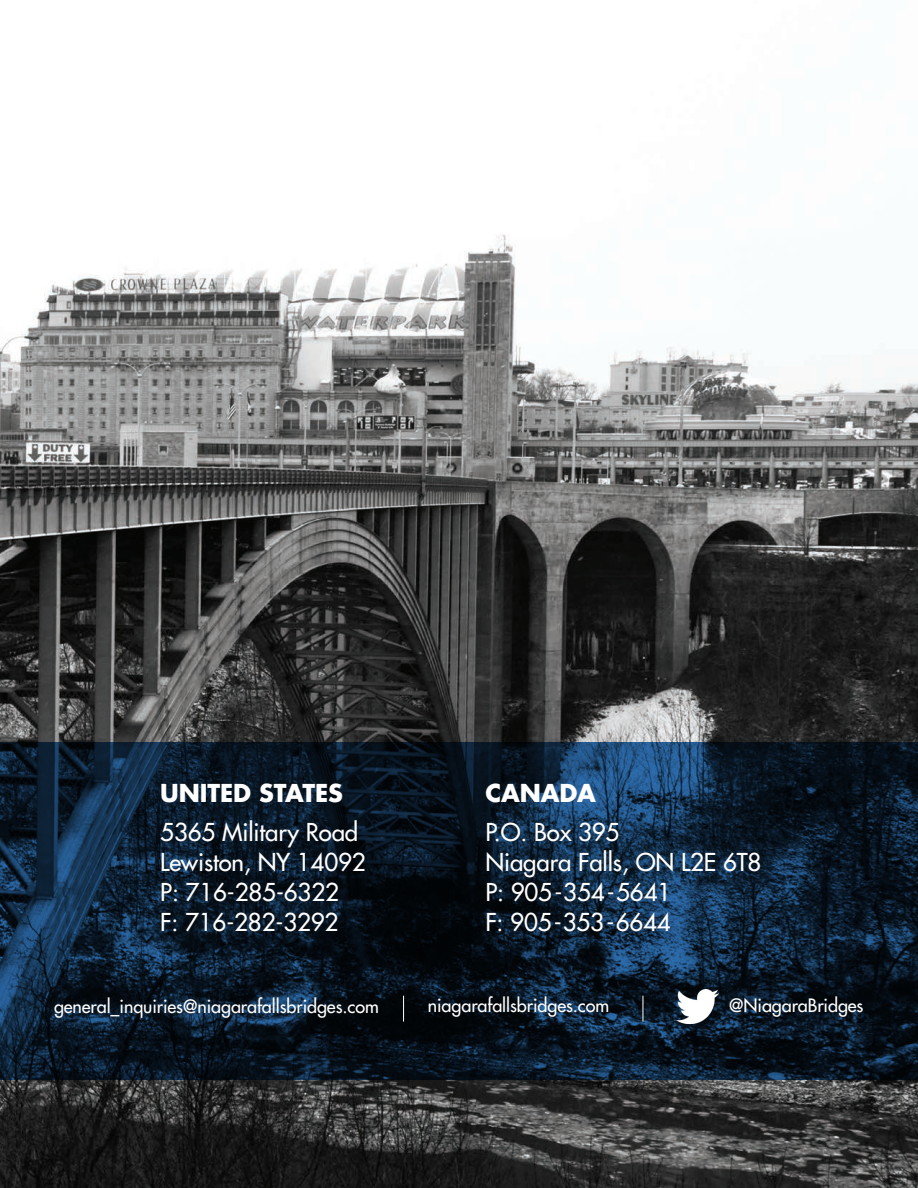
<style>
.page{position:relative;width:918px;height:1188px;background:#fff}
.page>*{position:absolute;margin:0;border:0;box-sizing:border-box;transform-origin:0 0}
.t1{font:24px "Futura";letter-spacing:-.005em;color:#fff}
.t2{font:700 24px "Futura";letter-spacing:-.005em;color:#fff}
.t3{font:18px "Futura";letter-spacing:-.005em;color:#fff}
</style>
<div class="page">
<img style="left:0;top:234px;width:918px;height:954px">
<svg style="left:0;top:742px;width:918px;height:338px;background:#0c1e30"></svg>
<svg style="left:403px;top:996px;width:1px;height:26px"></svg>
<svg style="left:643px;top:996px;width:1px;height:26px"></svg>
<img style="left:676px;top:990px;width:42px;height:34px">
<p class="t2" style="left:160px;top:777px;width:184px">UNITED STATES</p>
<p class="t1" style="left:160px;top:817px;width:200px">5365 Military Road</p>
<p class="t1" style="left:160px;top:847px;width:207px">Lewiston, NY 14092</p>
<p class="t1" style="left:160px;top:877px;width:180px">P: 716-285-6322</p>
<p class="t1" style="left:160px;top:907px;width:180px">F: 716-282-3292</p>
<p class="t2" style="left:485px;top:777px;width:112px">CANADA</p>
<p class="t1" style="left:485px;top:817px;width:136px">P.O. Box 395</p>
<p class="t1" style="left:485px;top:847px;width:278px">Niagara Falls, ON L2E 6T8</p>
<p class="t1" style="left:485px;top:877px;width:187px">P: 905-354-5641</p>
<p class="t1" style="left:485px;top:907px;width:187px">F: 905-353-6644</p>
<p class="t3" style="left:54px;top:995px;width:326px">general_inquiries@niagarafallsbridges.com</p>
<p class="t3" style="left:428px;top:994px;width:183px">niagarafallsbridges.com</p>
<p class="t3" style="left:729px;top:994px;width:136px">@NiagaraBridges</p>
</div>
